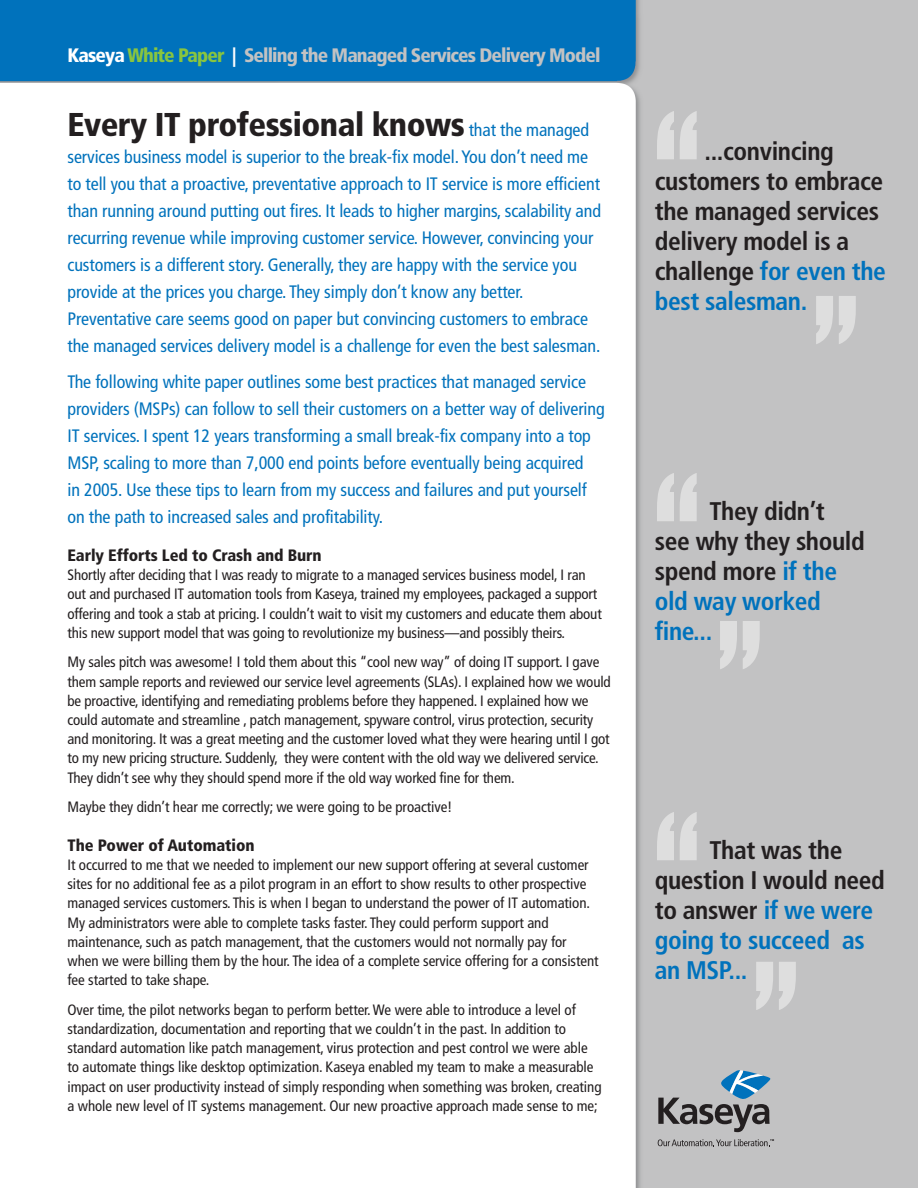
<style>
.page{position:relative;width:918px;height:1188px;background:#fff}
.page>*{position:absolute;margin:0;border:0;box-sizing:border-box;transform-origin:0 0}
.t1{font:189px "Impact";color:#dedede;scale:.68 1}
.t2{font:900 condensed 33px "Frutiger";letter-spacing:-.015em;color:#231f20}
.t3{font:700 condensed 25.5px/30px "Frutiger";letter-spacing:-.015em;color:#231f20}
.t4{font:900 condensed 19.5px "Frutiger";letter-spacing:-.045em;color:#c2c2c3}
.t5{font:condensed 18px/27px "Frutiger";letter-spacing:-.005em;color:#0072bc}
.t6{font:900 condensed 16.5px "Frutiger";letter-spacing:-.005em;color:#231f20}
.t7{font:condensed 15px/19.2px "Frutiger";letter-spacing:-.005em;color:#231f20}
.s1{color:#fff}
.s2{color:#89c53f}
.s3{font-weight:400;font-size:18px;color:#0072bc}
.s4{color:#0072bc}
</style>
<div class="page">
<img style="left:0;top:0;width:918px;height:1188px">
<svg style="left:658px;top:1070px;width:113px;height:62px;background:#919ca3"></svg>
<svg style="left:658px;top:1139px;width:116px;height:7px"></svg>
<h3 class="t4" style="left:68px;top:48px;width:535px"><span class="s1">Kaseya</span> <span class="s2">White Paper</span> <span class="s1">|</span> Selling the Managed Services Delivery Model</h3>
<h2 class="t2" style="left:68px;top:111px;width:523px">Every IT professional knows <span class="s3">that the managed</span></h2>
<p class="t5" style="left:67px;top:144px;width:535px">services business model is superior to the break-fix model. You don’t need me to tell you that a proactive, preventative approach to IT service is more efficient than running around putting out fires. It leads to higher margins, scalability and recurring revenue while improving customer service. However, convincing your customers is a different story. Generally, they are happy with the service you provide at the prices you charge. They simply don’t know any better.<br>Preventative care seems good on paper but convincing customers to embrace the managed services delivery model is a challenge for even the best salesman.</p>
<p class="t5" style="left:67px;top:369px;width:539px">The following white paper outlines some best practices that managed service providers (MSPs) can follow to sell their customers on a better way of delivering IT services. I spent 12 years transforming a small break-fix company into a top MSP, scaling to more than 7,000 end points before eventually being acquired<br>in 2005. Use these tips to learn from my success and failures and put yourself on the path to increased sales and profitability.</p>
<p class="t6" style="left:68px;top:549px;width:256px">Early Efforts Led to Crash and Burn</p>
<p class="t7" style="left:68px;top:567px;width:536px">Shortly after deciding that I was ready to migrate to a managed services business model, I ran out and purchased IT automation tools from Kaseya, trained my employees, packaged a support offering and took a stab at pricing. I couldn’t wait to visit my customers and educate them about this new support model that was going to revolutionize my business—and possibly theirs.</p>
<p class="t7" style="left:68px;top:654px;width:545px">My sales pitch was awesome! I told them about this “cool new way” of doing IT support. I gave them sample reports and reviewed our service level agreements (SLAs). I explained how we would be proactive, identifying and remediating problems before they happened. I explained how we could automate and streamline , patch management, spyware control, virus protection, security and monitoring. It was a great meeting and the customer loved what they were hearing until I got to my new pricing structure. Suddenly, they were content with the old way we delivered service.<br>They didn’t see why they should spend more if the old way worked fine for them.</p>
<p class="t7" style="left:68px;top:799px;width:387px">Maybe they didn’t hear me correctly; we were going to be proactive!</p>
<p class="t6" style="left:68px;top:838px;width:189px">The Power of Automation</p>
<p class="t7" style="left:67px;top:856px;width:533px">It occurred to me that we needed to implement our new support offering at several customer sites for no additional fee as a pilot program in an effort to show results to other prospective managed services customers. This is when I began to understand the power of IT automation.<br>My administrators were able to complete tasks faster. They could perform support and maintenance, such as patch management, that the customers would not normally pay for when we were billing them by the hour. The idea of a complete service offering for a consistent fee started to take shape.</p>
<p class="t7" style="left:67px;top:1001px;width:536px">Over time, the pilot networks began to perform better.We were able to introduce a level of standardization, documentation and reporting that we couldn’t in the past. In addition to standard automation like patch management, virus protection and pest control we were able to automate things like desktop optimization. Kaseya enabled my team to make a measurable impact on user productivity instead of simply responding when something was broken, creating a whole new level of IT systems management. Our new proactive approach made sense to me;</p>
<h1 class="t1" style="left:655px;top:70px;width:67px">“</h1>
<h3 class="t3" style="left:655px;top:138px;width:233px;text-indent:50px">...convincing customers to embrace the managed services delivery model is a challenge <span class="s4">for even the best salesman.</span></h3>
<h1 class="t1" style="left:814px;top:255px;width:67px">”</h1>
<h1 class="t1" style="left:655px;top:432px;width:67px">“</h1>
<h3 class="t3" style="left:655px;top:498px;width:212px;text-indent:55px">They didn’t see why they should spend more <span class="s4">if the old way worked fine...</span></h3>
<h1 class="t1" style="left:718px;top:580px;width:67px">”</h1>
<h1 class="t1" style="left:655px;top:771px;width:67px">“</h1>
<h3 class="t3" style="left:655px;top:838px;width:232px;text-indent:55px">That was the question I would need to answer <span class="s4">if we were going to succeed as an MSP...</span></h3>
<h1 class="t1" style="left:754px;top:921px;width:67px">”</h1>
</div>
